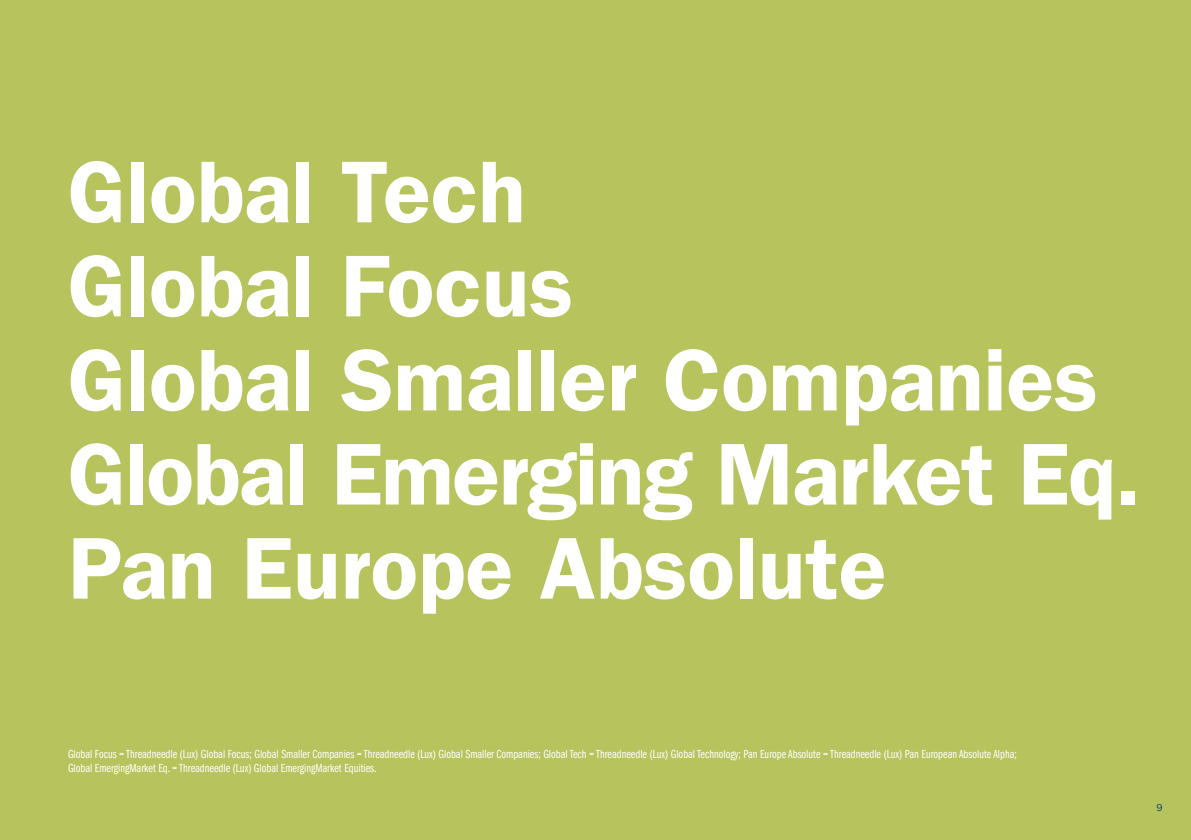
<style>
.page{position:relative;width:1191px;height:840px;background:#fff}
.page>*{position:absolute;margin:0;border:0;box-sizing:border-box;transform-origin:0 0}
.t1{font:88px/94px "ITC Frank Gofor Ameriprise Dm";color:#fff}
.t2{font:12px/14px "ITC Frank Gofor Ameriprise Bk Cm";color:#fff}
.t3{font:10px "ITC Frank Gofor Ameriprise";color:#003e6b}
</style>
<div class="page">
<div style="left:0;top:0;width:1191px;height:839px;background:#b7c35d"></div>
<h1 class="t1" style="left:68px;top:145px;width:1074px">Global Tech<br>Global Focus<br>Global Smaller Companies<br>Global Emerging Market Eq.<br>Pan Europe Absolute</h1>
<p class="t2" style="left:68px;top:746px;width:950px">Global Focus = Threadneedle (Lux) Global Focus; Global Smaller Companies = Threadneedle (Lux) Global Smaller Companies; Global Tech = Threadneedle (Lux) Global Technology; Pan Europe Absolute = Threadneedle (Lux) Pan European Absolute Alpha;<br>Global EmergingMarket Eq. = Threadneedle (Lux) Global EmergingMarket Equities.</p>
<p class="t3" style="left:1156px;top:801px;width:7px">9</p>
</div>
